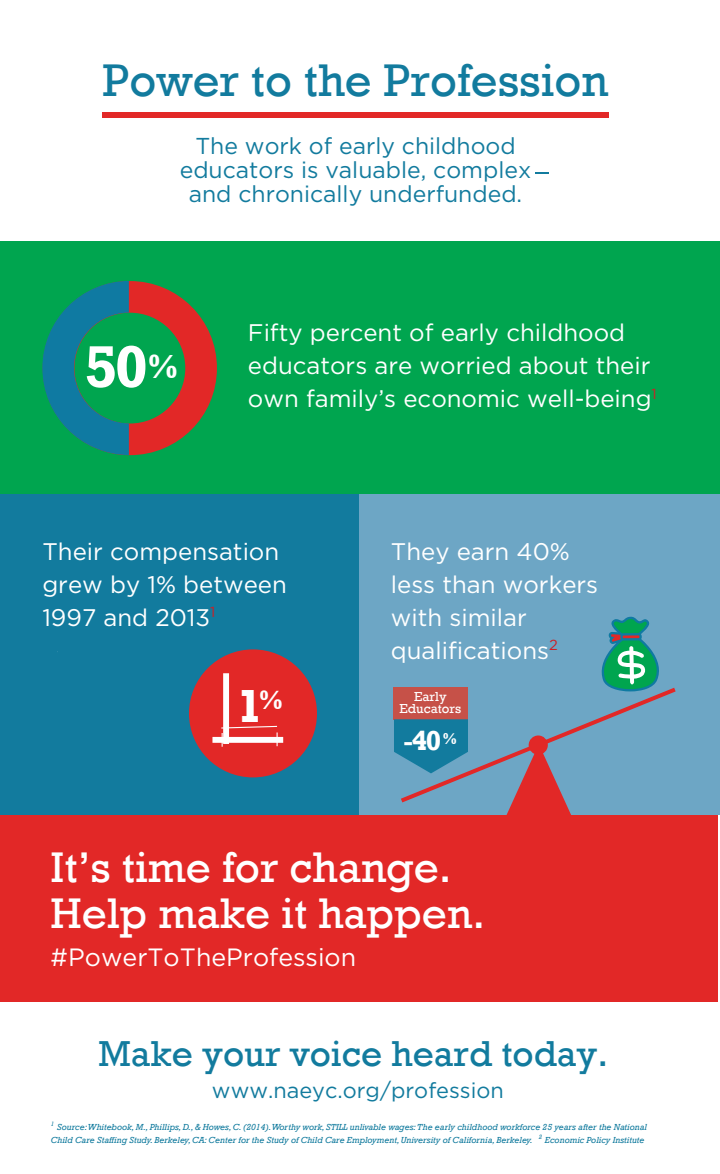
<style>
.page{position:relative;width:720px;height:1174px;background:#fff}
.page>*{position:absolute;margin:0;border:0;box-sizing:border-box;transform-origin:0 0}
.t1{font:700 60.2px "Rockwell";color:#fff}
.t2{font:700 47.6px "Rockwell";color:#fff}
.t3{font:47px "Rockwell";color:#127b9e}
.t4{font:44px/46px "Rockwell";color:#fff}
.t5{font:37px "Rockwell";color:#127b9e}
.t6{font:700 34.2px "Rockwell";color:#fff}
.t7{font:700 28.1px "Rockwell";color:#fff}
.t8{font:25px "Gotham";color:#fff}
.t9{font:24px/33px "Gotham";color:#fff}
.t10{font:23px/24px "Gotham";color:#127b9e;text-align:center}
.t11{font:21.7px "Gotham";color:#127b9e}
.t12{font:14.6px "Gotham";color:#cd2026}
.t13{font:13.4px/12.4px "Rockwell";color:#fff;text-align:center}
.t14{font:italic 9px/13px "Rockwell";color:#127b9e}
</style>
<div class="page">
<div style="left:0;top:242px;width:720px;height:253px;background:#00a54f"></div>
<div style="left:0;top:815px;width:718px;height:187px;background:#e22827"></div>
<svg style="left:42px;top:281px;width:175px;height:174px"></svg>
<div style="left:0;top:495px;width:361px;height:320px;background:#127b9e"></div>
<div style="left:359px;top:495px;width:361px;height:320px;background:#6da6c5"></div>
<div style="left:189px;top:649px;width:128px;height:128px;background:#e22827;border-radius:50%"></div>
<div style="left:223px;top:673px;width:6px;height:71px;background:#fff"></div>
<svg style="left:220px;top:725px;width:58px;height:22px"></svg>
<div style="left:212px;top:737px;width:71px;height:6px;background:#fff"></div>
<svg style="left:394px;top:617px;width:282px;height:198px"></svg>
<div style="left:102px;top:112px;width:507px;height:6px;background:#e22827"></div>
<svg style="left:535px;top:172px;width:13px;height:2px"></svg>
<h3 class="t3" style="left:103px;top:53px;width:507px">Power to the Profession</h3>
<h3 class="t10" style="left:180px;top:134px;width:353px">The work of early childhood educators is valuable, complex and chronically underfunded.</h3>
<h1 class="t1" style="left:85px;top:330px;width:65px">50</h1>
<h3 class="t6" style="left:147px;top:346px;width:33px">%</h3>
<h3 class="t9" style="left:248px;top:316px;width:405px">Fifty percent of early childhood educators are worried about their own family’s economic well-being</h3>
<h3 class="t12" style="left:652px;top:385px;width:7px">1</h3>
<h3 class="t9" style="left:42px;top:534px;width:246px">Their compensation grew by 1% between<br>1997 and 2013<sup>1</sup></h3>
<h3 class="t9" style="left:391px;top:534px;width:209px">They earn 40% less than workers with similar qualifications<sup>2</sup></h3>
<h2 class="t2" style="left:237px;top:677px;width:48px">1<sup>%</sup></h2>
<h3 class="t13" style="left:400px;top:690px;width:63px">Early<br>Educators</h3>
<h3 class="t7" style="left:404px;top:723px;width:55px">-40<sup>%</sup></h3>
<h3 class="t4" style="left:51px;top:845px;width:436px">It’s time for change.<br>Help make it happen.</h3>
<h3 class="t8" style="left:51px;top:941px;width:307px">#PowerToTheProfession</h3>
<h3 class="t5" style="left:99px;top:1032px;width:511px">Make your voice heard today.</h3>
<h3 class="t11" style="left:212px;top:1076px;width:293px">www.naeyc.org/profession</h3>
<p class="t14" style="left:51px;top:1121px;width:598px"><sup>1</sup> Source: Whitebook, M., Phillips, D., &amp; Howes, C. (2014).Worthy work, STILL unlivable wages: The early childhood workforce 25 years after the National<br>Child Care Staffing Study. Berkeley, CA: Center for the Study of Child Care Employment, University of California, Berkeley. <sup>2</sup> Economic Policy Institute</p>
</div>
